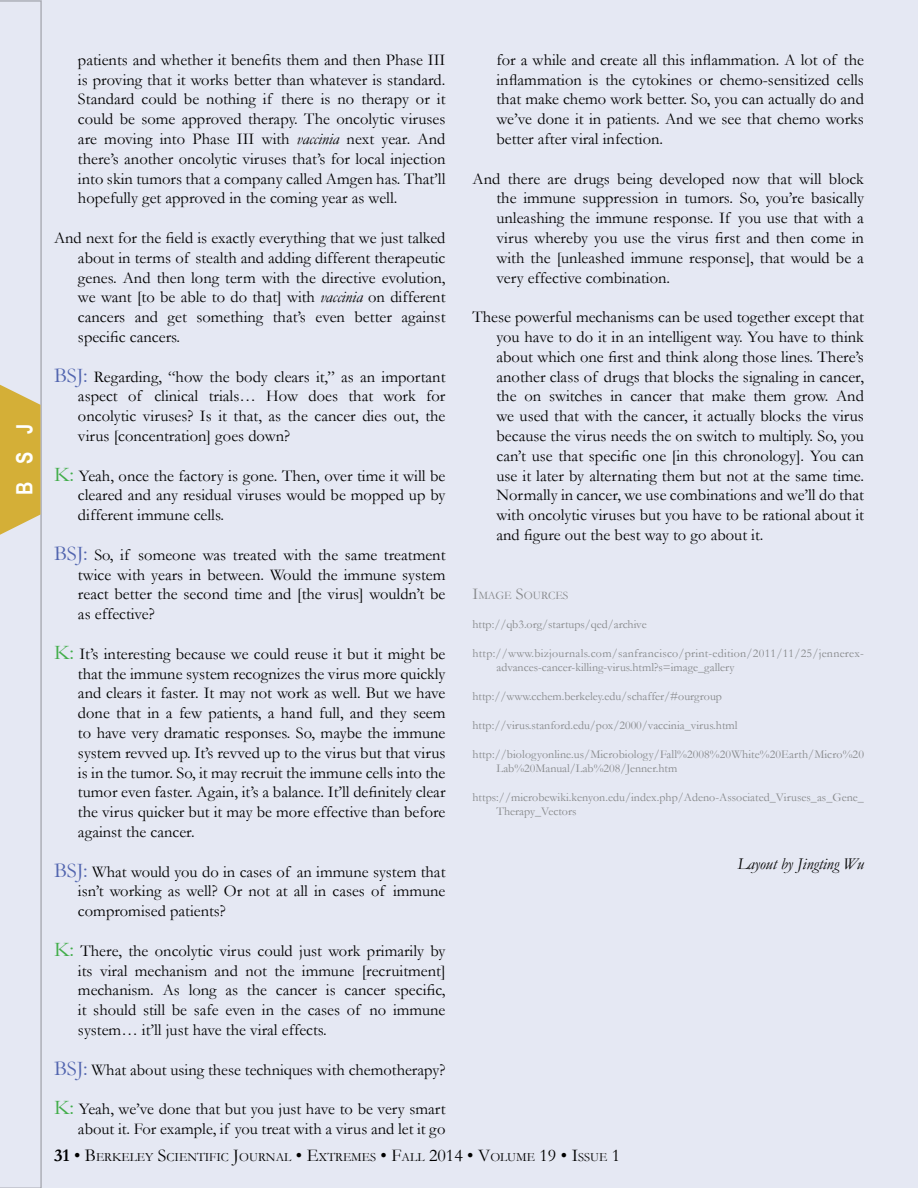
<style>
.page{position:relative;width:918px;height:1188px;background:#fff}
.page>*{position:absolute;margin:0;border:0;box-sizing:border-box;transform-origin:0 0}
.t1{font:700 22.5px "Arial Narrow";color:#fffffe}
.t2{font:16.5px/19.8px "Garamond";color:#000;text-align:justify}
.t3{font:italic 16.5px "Garamond";color:#000}
.t4{font:12.6px "Garamond";color:#000}
.t5{font:12px/14.4px "Garamond";letter-spacing:.005em;color:#86888a}
.t6{font:11.55px "Garamond";color:#86888a}
.s1{font-style:italic}
.s2{font-size:21px;color:#5265af}
.s3{font-size:21px;color:#41ad49}
.s4{font-size:16.5px}
.s5{font-weight:700;font-size:18px}
.s6{font-size:18px}
</style>
<div class="page">
<div style="left:42px;top:0;width:876px;height:1188px;background:#e5e8f3"></div>
<div style="left:0;top:0;width:42px;height:1188px;background:#e5e8f3"></div>
<svg style="left:0;top:378px;width:40px;height:164px;background:#d7ba5d"></svg>
<h1 class="t1" style="left:8px;top:495px;width:73px;rotate:-90deg">BSJ</h1>
<p class="t2" style="left:78px;top:49px;width:369px">patients and whether it benefits them and then Phase III is proving that it works better than whatever is standard.<br>Standard could be nothing if there is no therapy or it could be some approved therapy. The oncolytic viruses are moving into Phase III with <span class="s1">vaccinia</span> next year. And there’s another oncolytic viruses that’s for local injection into skin tumors that a company called Amgen has. That’ll hopefully get approved in the coming year as well.</p>
<p class="t2" style="left:78px;top:227px;width:369px;text-indent:-24px">And next for the field is exactly everything that we just talked about in terms of stealth and adding different therapeutic genes. And then long term with the directive evolution, we want [to be able to do that] with <span class="s1">vaccinia</span> on different cancers and get something that’s even better against specific cancers.</p>
<p class="t2" style="left:78px;top:366px;width:369px;text-indent:-24px"><span class="s2">BSJ:</span> Regarding, “how the body clears it,” as an important aspect of clinical trials… How does that work for oncolytic viruses? Is it that, as the cancer dies out, the virus [concentration] goes down?</p>
<p class="t2" style="left:78px;top:465px;width:369px;text-indent:-24px"><span class="s3">K:</span> Yeah, once the factory is gone. Then, over time it will be cleared and any residual viruses would be mopped up by different immune cells.</p>
<p class="t2" style="left:78px;top:544px;width:369px;text-indent:-24px"><span class="s2">BSJ:</span> So, if someone was treated with the same treatment twice with years in between. Would the immune system react better the second time and [the virus] wouldn’t be as effective?</p>
<p class="t2" style="left:78px;top:643px;width:369px;text-indent:-24px"><span class="s3">K:</span> It’s interesting because we could reuse it but it might be that the immune system recognizes the virus more quickly and clears it faster. It may not work as well. But we have done that in a few patients, a hand full, and they seem to have very dramatic responses. So, maybe the immune system revved up. It’s revved up to the virus but that virus is in the tumor. So, it may recruit the immune cells into the tumor even faster. Again, it’s a balance. It’ll definitely clear the virus quicker but it may be more effective than before against the cancer.</p>
<p class="t2" style="left:78px;top:861px;width:369px;text-indent:-24px"><span class="s2">BSJ:</span> What would you do in cases of an immune system that isn’t working as well? Or not at all in cases of immune compromised patients?</p>
<p class="t2" style="left:78px;top:940px;width:369px;text-indent:-24px"><span class="s3">K:</span> There, the oncolytic virus could just work primarily by its viral mechanism and not the immune [recruitment] mechanism. As long as the cancer is cancer specific, it should still be safe even in the cases of no immune system… it’ll just have the viral effects.</p>
<p class="t2" style="left:54px;top:1059px;width:393px"><span class="s2">BSJ:</span> What about using these techniques with chemotherapy?</p>
<p class="t2" style="left:54px;top:1099px;width:393px;text-align:right"><span class="s3">K:</span> Yeah, we’ve done that but you just have to be very smart about it. For example, if you treat with a virus and let it go</p>
<p class="t2" style="left:496px;top:49px;width:369px">for a while and create all this inflammation. A lot of the inflammation is the cytokines or chemo-sensitized cells that make chemo work better. So, you can actually do and we’ve done it in patients. And we see that chemo works better after viral infection.</p>
<p class="t2" style="left:496px;top:168px;width:369px;text-indent:-24px">And there are drugs being developed now that will block the immune suppression in tumors. So, you’re basically unleashing the immune response. If you use that with a virus whereby you use the virus first and then come in with the [unleashed immune response], that would be a very effective combination.</p>
<p class="t2" style="left:496px;top:307px;width:369px;text-indent:-24px">These powerful mechanisms can be used together except that you have to do it in an intelligent way. You have to think about which one first and think along those lines. There’s another class of drugs that blocks the signaling in cancer, the on switches in cancer that make them grow. And we used that with the cancer, it actually blocks the virus because the virus needs the on switch to multiply. So, you can’t use that specific one [in this chronology]. You can use it later by alternating them but not at the same time.<br>Normally in cancer, we use combinations and we’ll do that with oncolytic viruses but you have to be rational about it and figure out the best way to go about it.</p>
<p class="t6" style="left:472px;top:588px;width:97px"><span class="s4">I</span>MAGE <span class="s4">S</span>OURCES</p>
<p class="t5" style="left:472px;top:617px;width:176px">http://qb3.org/startups/qed/archive</p>
<p class="t5" style="left:496px;top:646px;width:369px;text-indent:-24px">http://www.bizjournals.com/sanfrancisco/print-edition/2011/11/25/jennerex&shy;advances-cancer-killing-virus.html?s=image_gallery</p>
<p class="t5" style="left:472px;top:689px;width:251px">http://www.cchem.berkeley.edu/schaffer/#ourgroup</p>
<p class="t5" style="left:472px;top:718px;width:267px">http://virus.stanford.edu/pox/2000/vaccinia_virus.html</p>
<p class="t5" style="left:496px;top:747px;width:369px;text-indent:-24px">http://biologyonline.us/Microbiology/Fall%2008%20White%20Earth/Micro%20<br>Lab%20Manual/Lab%208/Jenner.htm</p>
<p class="t5" style="left:496px;top:790px;width:369px;text-indent:-24px">https://microbewiki.kenyon.edu/index.php/Adeno-Associated_Viruses_as_Gene_<br>Therapy_Vectors</p>
<p class="t3" style="left:737px;top:853px;width:128px">Layout by Jingting Wu</p>
<p class="t4" style="left:54px;top:1149px;width:568px"><span class="s5">31</span> <span class="s6">• B</span>ERKELEY <span class="s6">S</span>CIENTIFIC <span class="s6">J</span>OURNAL <span class="s6">• E</span>XTREMES <span class="s6">• F</span>ALL <span class="s6">2014 • V</span>OLUME <span class="s6">19 • I</span>SSUE <span class="s6">1</span></p>
</div>
